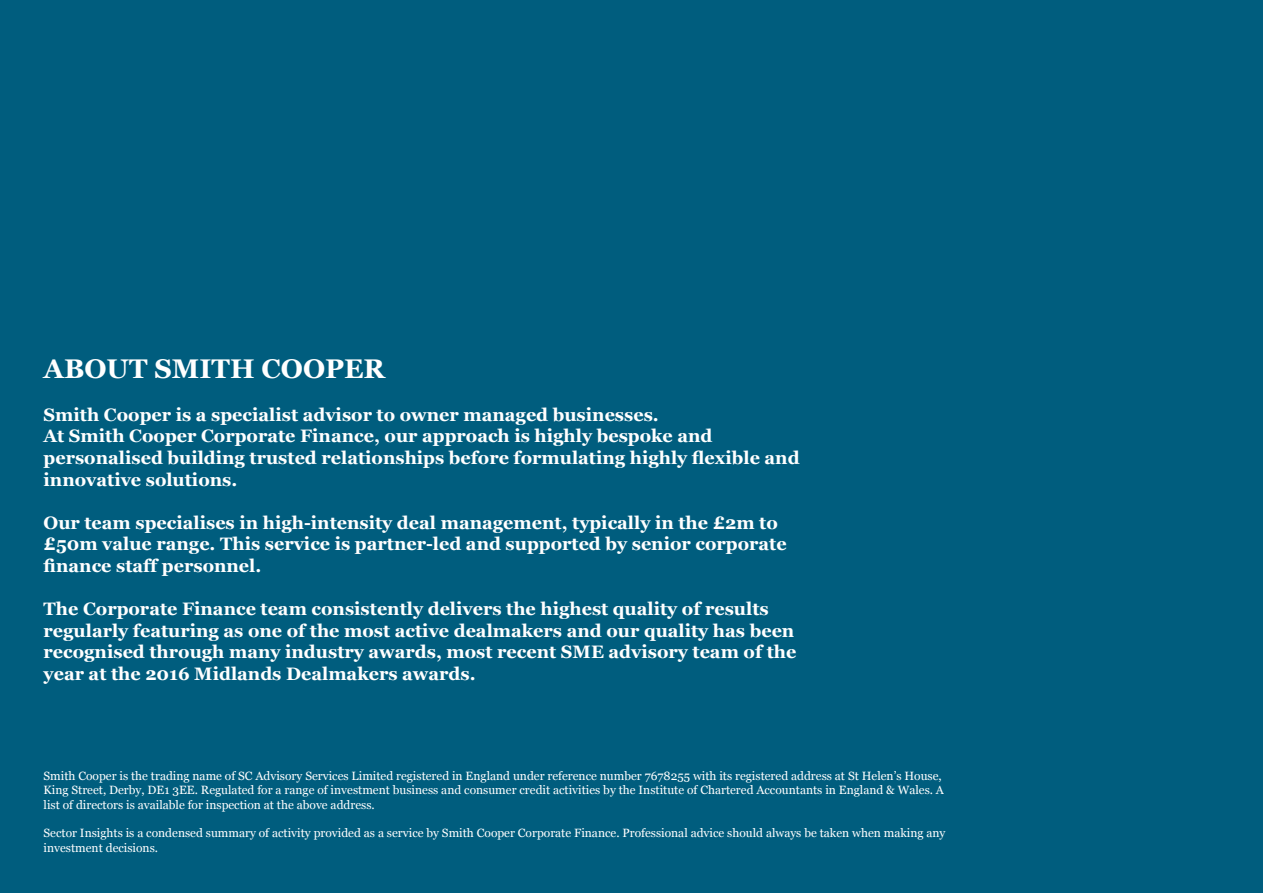
<style>
.page{position:relative;width:1263px;height:893px;background:#005d7e}
.page>*{position:absolute;margin:0;border:0;box-sizing:border-box;transform-origin:0 0}
.t1{font:700 27px "Georgia";color:#fff}
.t2{font:700 18px/21.6px "Georgia";color:#fff}
.t3{font:12px/14.4px "Georgia";color:#fff}
</style>
<div class="page">
<h1 class="t1" style="left:44px;top:351px;width:343px">ABOUT SMITH COOPER</h1>
<p class="t2" style="left:44px;top:404px;width:758px">Smith Cooper is a specialist advisor to owner managed businesses.<br>At Smith Cooper Corporate Finance, our approach is highly bespoke and personalised building trusted relationships before formulating highly flexible and innovative solutions.</p>
<p class="t2" style="left:44px;top:512px;width:745px">Our team specialises in high-intensity deal management, typically in the £2m to £50m value range. This service is partner-led and supported by senior corporate finance staff personnel.</p>
<p class="t2" style="left:44px;top:598px;width:754px">The Corporate Finance team consistently delivers the highest quality of results regularly featuring as one of the most active dealmakers and our quality has been recognised through many industry awards, most recent SME advisory team of the year at the 2016 Midlands Dealmakers awards.</p>
<p class="t3" style="left:44px;top:769px;width:902px">Smith Cooper is the trading name of SC Advisory Services Limited registered in England under reference number 7678255 with its registered address at St Helen’s House,<br>King Street, Derby, DE1 3EE. Regulated for a range of investment business and consumer credit activities by the Institute of Chartered Accountants in England &amp; Wales. A list of directors is available for inspection at the above address.</p>
<p class="t3" style="left:44px;top:826px;width:903px">Sector Insights is a condensed summary of activity provided as a service by Smith Cooper Corporate Finance. Professional advice should always be taken when making any investment decisions.</p>
</div>
